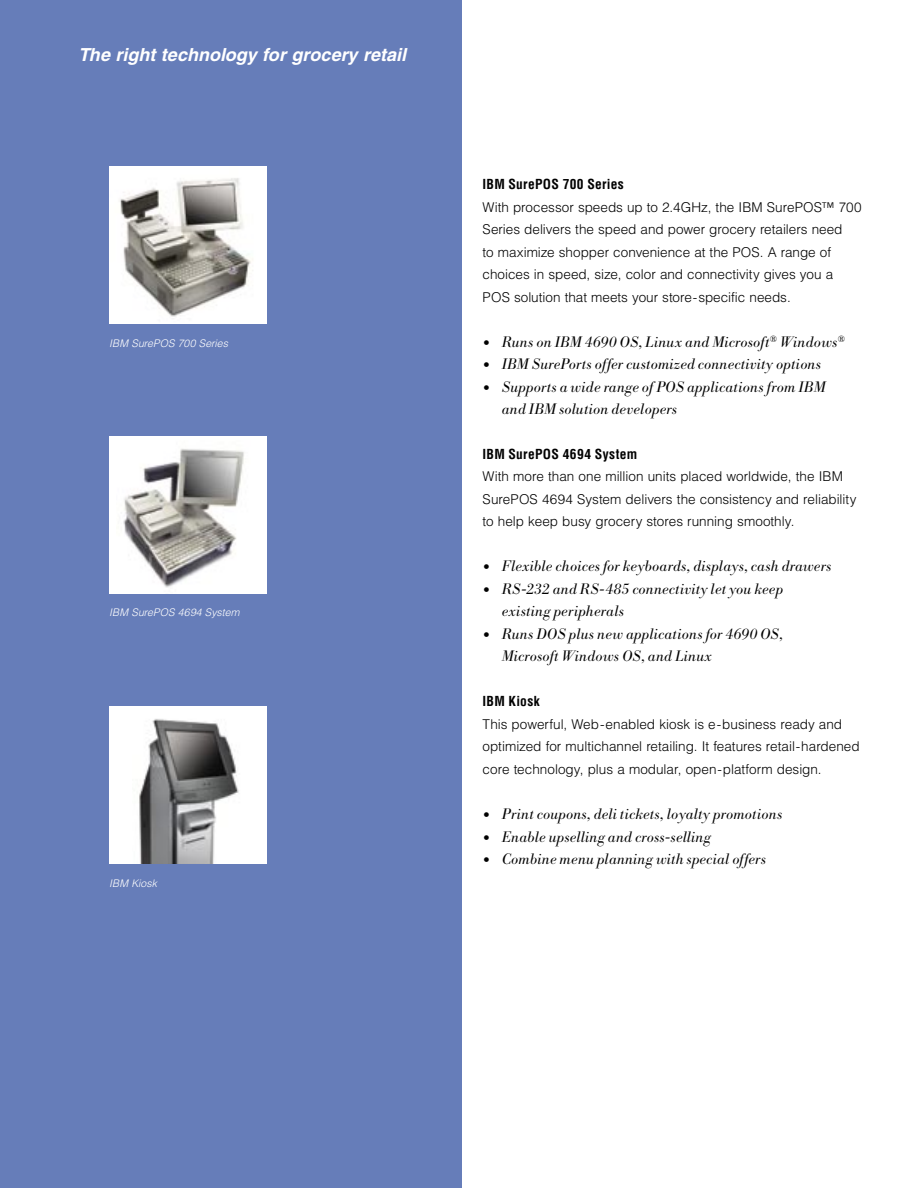
<style>
.page{position:relative;width:918px;height:1188px;background:#fff}
.page>*{position:absolute;margin:0;border:0;box-sizing:border-box;transform-origin:0 0}
.BR_Page_header{font:italic 700 18px "Helvetica";color:#fff}
.BR_Bodoni_bullet_text{font:italic 15px/22.5px "IBM Bodoni BE Light";letter-spacing:.015em;color:#000}
.BR_Bodoni_bullet_text_-_last_line{font:italic 15px/22.5px "IBM Bodoni BE Light";letter-spacing:.015em;color:#000}
.BR_2_3_column_Helvetica_text{font:300 13.5px/22.5px "Helvetica";color:#000}
.BR_2_3_column_Subhead{font:700 condensed 13.5px "Helvetica";letter-spacing:.02em;color:#000}
.BR_Caption{font:italic 300 10.5px "Helvetica";letter-spacing:.01em;color:#fff}
.s1{font-size:21px}
</style>
<div class="page">
<div style="left:0;top:0;width:462px;height:1188px;background:#667db9"></div>
<div style="left:109px;top:437px;width:158px;height:157px;background:#fff"></div>
<img style="left:123px;top:448px;width:121px;height:140px">
<div style="left:109px;top:707px;width:158px;height:157px;background:#fff"></div>
<img style="left:139px;top:719px;width:100px;height:145px">
<img style="left:109px;top:167px;width:158px;height:157px">
<p class="BR_Page_header" style="left:79px;top:44px;width:329px">The right technology for grocery retail</p>
<p class="BR_Caption" style="left:109px;top:336px;width:121px">IBM SurePOS 700 Series</p>
<p class="BR_Caption" style="left:109px;top:606px;width:132px">IBM SurePOS 4694 System</p>
<p class="BR_Caption" style="left:109px;top:876px;width:50px">IBM Kiosk</p>
<p class="BR_2_3_column_Subhead" style="left:483px;top:176px;width:143px">IBM SurePOS 700 Series</p>
<p class="BR_2_3_column_Helvetica_text" style="left:483px;top:195px;width:380px">With processor speeds up to 2.4GHz, the IBM SurePOS™ 700<br>Series delivers the speed and power grocery retailers need<br>to maximize shopper convenience at the POS. A range of choices in speed, size, color and connectivity gives you a POS solution that meets your store-specific needs.</p>
<p class="BR_Bodoni_bullet_text" style="left:483px;top:331px;width:364px"><span class="s1">•</span> Runs on IBM 4690 OS, Linux and Microsoft<sup>®</sup> Windows<sup>®</sup></p>
<p class="BR_Bodoni_bullet_text" style="left:483px;top:353px;width:340px"><span class="s1">•</span> IBM SurePorts offer customized connectivity options</p>
<p class="BR_Bodoni_bullet_text" style="left:502px;top:376px;width:325px;text-indent:-19px"><span class="s1">•</span> Supports a wide range of POS applications from IBM and IBM solution developers</p>
<p class="BR_2_3_column_Subhead" style="left:483px;top:446px;width:156px">IBM SurePOS 4694 System</p>
<p class="BR_2_3_column_Helvetica_text" style="left:483px;top:465px;width:375px">With more than one million units placed worldwide, the IBM<br>SurePOS 4694 System delivers the consistency and reliability to help keep busy grocery stores running smoothly.</p>
<p class="BR_Bodoni_bullet_text" style="left:483px;top:556px;width:350px"><span class="s1">•</span> Flexible choices for keyboards, displays, cash drawers</p>
<p class="BR_Bodoni_bullet_text" style="left:502px;top:578px;width:283px;text-indent:-19px"><span class="s1">•</span> RS-232 and RS-485 connectivity let you keep existing peripherals</p>
<p class="BR_Bodoni_bullet_text_-_last_line" style="left:502px;top:623px;width:283px;text-indent:-19px"><span class="s1">•</span> Runs DOS plus new applications for 4690 OS,<br>Microsoft Windows OS, and Linux</p>
<p class="BR_2_3_column_Subhead" style="left:483px;top:693px;width:59px">IBM Kiosk</p>
<p class="BR_2_3_column_Helvetica_text" style="left:483px;top:713px;width:379px">This powerful, Web-enabled kiosk is e-business ready and optimized for multichannel retailing. It features retail-hardened core technology, plus a modular, open-platform design.</p>
<p class="BR_Bodoni_bullet_text" style="left:483px;top:803px;width:301px"><span class="s1">•</span> Print coupons, deli tickets, loyalty promotions</p>
<p class="BR_Bodoni_bullet_text" style="left:483px;top:826px;width:230px"><span class="s1">•</span> Enable upselling and cross-selling</p>
<p class="BR_Bodoni_bullet_text_-_last_line" style="left:483px;top:848px;width:285px"><span class="s1">•</span> Combine menu planning with special offers</p>
</div>
